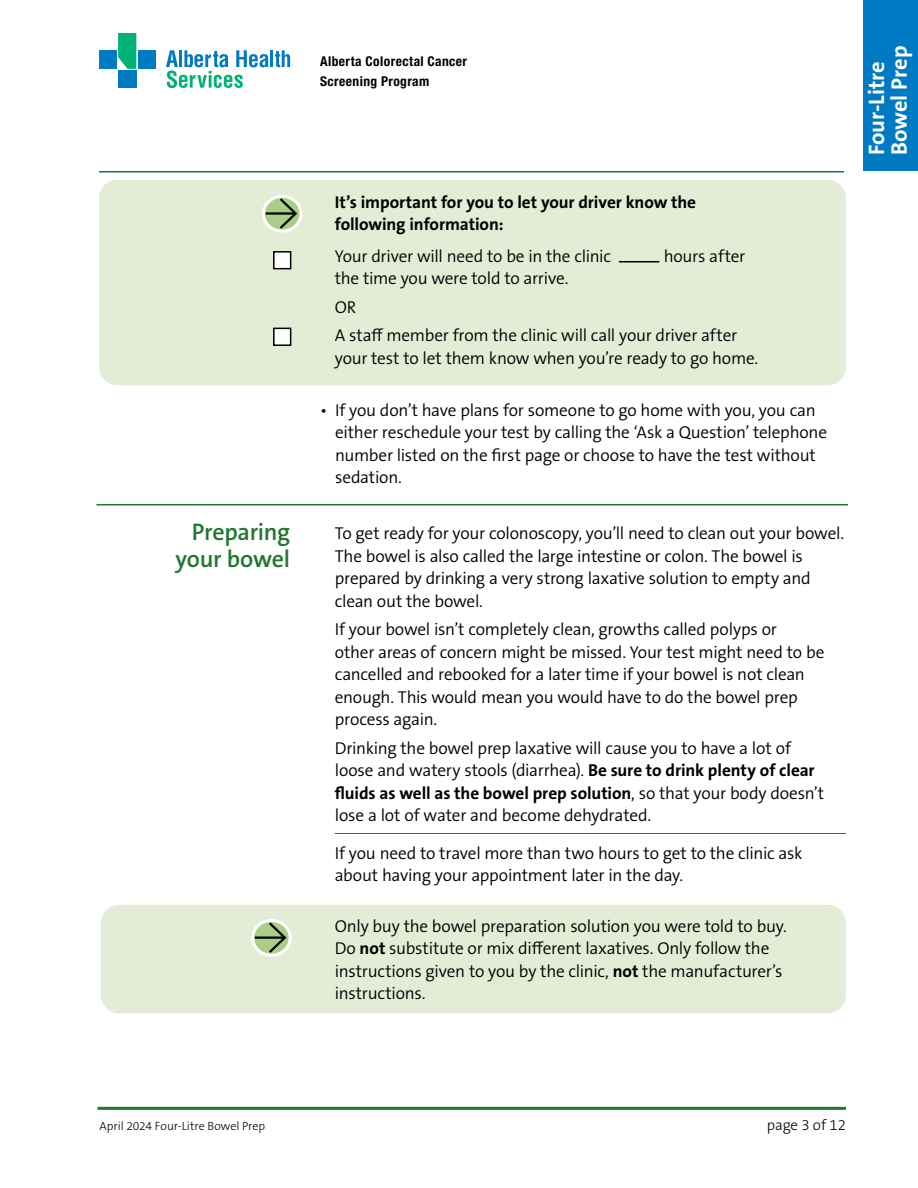
<style>
.page{position:relative;width:918px;height:1188px;background:#fff}
.page>*{position:absolute;margin:0;border:0;box-sizing:border-box;transform-origin:0 0}
.t1{font:600 24px/27px "The Sans B W6";letter-spacing:-.015em;color:#227730;text-align:right}
.t2{font:700 22.5px/22.5px "The Sans B W7";color:#fff}
.t3{font:300 17.25px/22.5px "The Sans B W4";letter-spacing:-.015em;color:#000}
.t4{font:700 17.25px/22.5px "The Sans B W7";letter-spacing:-.005em;color:#000}
.t5{font:300 15px "The Sans B W3";letter-spacing:-.005em;color:#000}
.t6{font:700 condensed 13.5px/19.5px "Helvetica Neue LT Std";letter-spacing:.03em;color:#000}
.t7{font:300 12px "The Sans B W3";color:#000}
.s1{font-family:"The Sans B W7";font-weight:700}
.s2{font-family:"The Sans B W4";font-weight:300}
</style>
<div class="page">
<svg style="left:166px;top:50px;width:124px;height:38px"></svg>
<div style="left:99px;top:50px;width:17px;height:19px;background:#007ac2"></div>
<div style="left:138px;top:50px;width:17px;height:19px;background:#007ac2"></div>
<div style="left:118px;top:71px;width:18px;height:17px;background:#007ac2"></div>
<svg style="left:118px;top:33px;width:18px;height:36px"></svg>
<hr style="left:98px;top:1107px;width:748px;height:3px;background:#227730">
<div style="left:863px;top:0;width:55px;height:171px;background:#007bc3"></div>
<div style="left:101px;top:905px;width:745px;height:108px;background:#e3edd6;border-radius:18px"></div>
<svg style="left:253px;top:920px;width:37px;height:35px"></svg>
<div style="left:251px;top:919px;width:41px;height:38px;border:3px solid #fff;border-radius:50%"></div>
<svg style="left:267px;top:920px;width:21px;height:35px"></svg>
<hr style="left:255px;top:937px;width:29px;height:2px;background:#000">
<div style="left:99px;top:180px;width:747px;height:205px;background:#e3edd6;border-radius:18px"></div>
<div style="left:274px;top:252px;width:17px;height:17px;background:#fff"></div>
<div style="left:273px;top:251px;width:18px;height:18px;border:2px solid #000"></div>
<div style="left:274px;top:328px;width:17px;height:17px;background:#fff"></div>
<div style="left:273px;top:328px;width:18px;height:18px;border:2px solid #000"></div>
<svg style="left:263px;top:196px;width:38px;height:35px"></svg>
<div style="left:262px;top:195px;width:40px;height:38px;border:3px solid #fff;border-radius:50%"></div>
<svg style="left:277px;top:196px;width:22px;height:35px"></svg>
<hr style="left:266px;top:212px;width:29px;height:3px;background:#000">
<hr style="left:96px;top:504px;width:752px;height:2px;background:#227730">
<hr style="left:335px;top:833px;width:511px;height:1px;background:#227730">
<hr style="left:619px;top:261px;width:40px;height:1px;background:#000">
<hr style="left:99px;top:171px;width:745px;height:1px;background:#227730">
<p class="t6" style="left:320px;top:51px;width:148px">Alberta Colorectal Cancer<br>Screening Program</p>
<h2 class="t2" style="left:866px;top:155px;width:111px;rotate:-90deg">Four-Litre<br>Bowel Prep</h2>
<p class="t4" style="left:335px;top:191px;width:363px">It’s important for you to let your driver know the following information:</p>
<p class="t3" style="left:335px;top:245px;width:278px">Your driver will need to be in the clinic</p>
<p class="t3" style="left:664px;top:245px;width:83px">hours after</p>
<p class="t3" style="left:335px;top:264px;width:404px;line-height:28.5px">the time you were told to arrive.<br>OR<br>A staff member from the clinic will call your driver after</p>
<p class="t3" style="left:335px;top:347px;width:425px">your test to let them know when you’re ready to go home.</p>
<h1 class="t1" style="left:176px;top:518px;width:116px">Preparing your bowel</h1>
<p class="t3" style="left:335px;top:399px;width:493px;text-indent:-15px">• If you don’t have plans for someone to go home with you, you can either reschedule your test by calling the ‘Ask a Question’ telephone number listed on the first page or choose to have the test without sedation.</p>
<p class="t3" style="left:335px;top:522px;width:511px">To get ready for your colonoscopy, you’ll need to clean out your bowel.<br>The bowel is also called the large intestine or colon. The bowel is prepared by drinking a very strong laxative solution to empty and clean out the bowel.</p>
<p class="t3" style="left:335px;top:618px;width:491px">If your bowel isn’t completely clean, growths called polyps or<br>other areas of concern might be missed. Your test might need to be cancelled and rebooked for a later time if your bowel is not clean enough. This would mean you would have to do the bowel prep process again.</p>
<p class="t3" style="left:335px;top:737px;width:481px">Drinking the bowel prep laxative will cause you to have a lot of loose and watery stools (diarrhea). <span class="s1">Be sure to drink plenty of clear</span></p>
<p class="t4" style="left:335px;top:782px;width:491px">fluids as well as the bowel prep solution<span class="s2">, so that your body doesn’t</span></p>
<p class="t3" style="left:335px;top:797px;width:469px;line-height:37.5px">lose a lot of water and become dehydrated.<br>If you need to travel more than two hours to get to the clinic ask</p>
<p class="t3" style="left:335px;top:864px;width:350px">about having your appointment later in the day.</p>
<p class="t3" style="left:335px;top:915px;width:454px">Only buy the bowel preparation solution you were told to buy.<br>Do <span class="s1">not</span> substitute or mix different laxatives. Only follow the instructions given to you by the clinic, <span class="s1">not</span> the manufacturer’s instructions.</p>
<p class="t7" style="left:99px;top:1118px;width:167px">April 2024 Four-Litre Bowel Prep</p>
<p class="t5" style="left:767px;top:1115px;width:81px">page 3 of 12</p>
</div>
